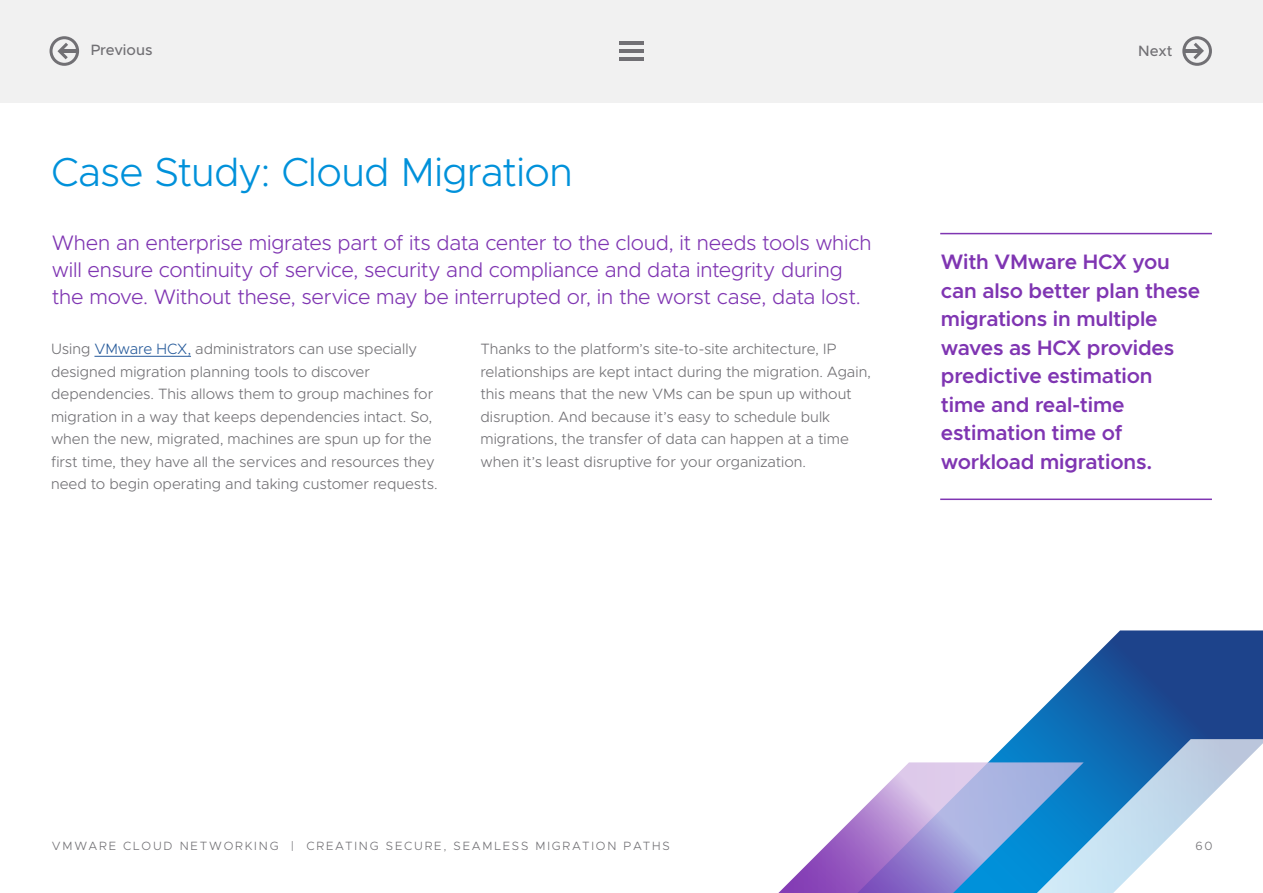
<style>
.page{position:relative;width:1263px;height:893px;background:#fff}
.page>*{position:absolute;margin:0;border:0;box-sizing:border-box;transform-origin:0 0}
.t1{font:300 40.5px "Metropolis";letter-spacing:-.015em;color:#0091da}
.t2{font:300 21px/27px "Metropolis";letter-spacing:-.015em;color:#7f35b2}
.t3{font:600 21px/28.5px "Metropolis";letter-spacing:-.01em;color:#7f35b2}
.t4{font:300 15px/22.5px "Metropolis";color:#717074}
.t5{font:500 15px "Metropolis";letter-spacing:-.005em;color:#717074}
.t6{font:300 12px "Metropolis";letter-spacing:.15em;color:#717074}
.s1{color:#275b9b}
</style>
<div class="page">
<svg style="left:1011px;top:630px;width:252px;height:109px"></svg>
<svg style="left:988px;top:739px;width:275px;height:154px"></svg>
<svg style="left:778px;top:762px;width:306px;height:131px"></svg>
<div style="left:0;top:0;width:1263px;height:102px;background:#f1f1f1"></div>
<hr style="left:60px;top:49px;width:18px;height:4px;background:#717074">
<svg style="left:55px;top:40px;width:16px;height:22px"></svg>
<div style="left:50px;top:36px;width:29px;height:30px;border:3px solid #717074;border-radius:50%"></div>
<hr style="left:1184px;top:49px;width:17px;height:4px;background:#717074">
<svg style="left:1190px;top:40px;width:16px;height:22px"></svg>
<div style="left:1182px;top:36px;width:30px;height:30px;border:3px solid #717074;border-radius:50%"></div>
<hr style="left:619px;top:41px;width:25px;height:4px;background:#717074">
<hr style="left:619px;top:49px;width:25px;height:4px;background:#717074">
<hr style="left:619px;top:57px;width:25px;height:4px;background:#717074">
<hr style="left:940px;top:233px;width:272px;height:1px;background:#7f35b2">
<hr style="left:940px;top:499px;width:272px;height:1px;background:#7f35b2">
<hr style="left:94px;top:356px;width:97px;height:1px;background:#275b9b">
<p class="t5" style="left:91px;top:41px;width:63px">Previous</p>
<p class="t5" style="left:1138px;top:41px;width:36px">Next</p>
<h1 class="t1" style="left:51px;top:147px;width:523px">Case Study: Cloud Migration</h1>
<p class="t2" style="left:52px;top:229px;width:821px">When an enterprise migrates part of its data center to the cloud, it needs tools which will ensure continuity of service, security and compliance and data integrity during the move. Without these, service may be interrupted or, in the worst case, data lost.</p>
<p class="t4" style="left:51px;top:338px;width:388px">Using <span class="s1">VMware HCX,</span> administrators can use specially designed migration planning tools to discover dependencies. This allows them to group machines for migration in a way that keeps dependencies intact. So, when the new, migrated, machines are spun up for the first time, they have all the services and resources they need to begin operating and taking customer requests.</p>
<p class="t4" style="left:480px;top:338px;width:392px">Thanks to the platform’s site-to-site architecture, IP relationships are kept intact during the migration. Again, this means that the new VMs can be spun up without disruption. And because it’s easy to schedule bulk migrations, the transfer of data can happen at a time when it’s least disruptive for your organization.</p>
<h2 class="t3" style="left:941px;top:248px;width:261px">With VMware HCX you can also better plan these migrations in multiple waves as HCX provides predictive estimation time and real-time estimation time of workload migrations.</h2>
<p class="t6" style="left:52px;top:838px;width:619px">VMWARE CLOUD NETWORKING | CREATING SECURE, SEAMLESS MIGRATION PATHS</p>
<p class="t6" style="left:1195px;top:838px;width:19px">60</p>
</div>
